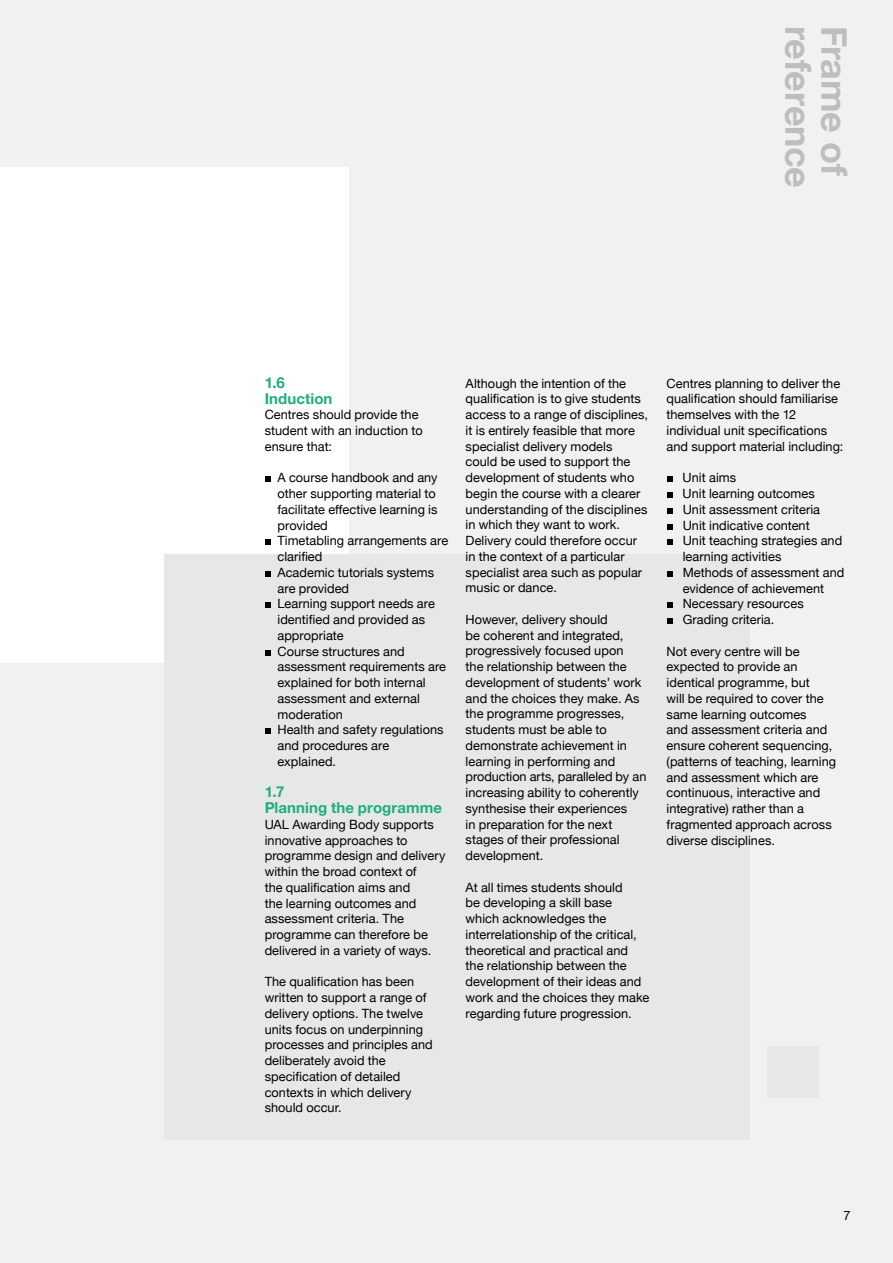
<style>
.page{position:relative;width:893px;height:1263px;background:#f1f1f2}
.page>*{position:absolute;margin:0;border:0;box-sizing:border-box;transform-origin:0 0}
.t1{font:700 36px "Helvetica Neue";letter-spacing:-.01em;color:#bcbec0}
.t2{font:700 15px/15.8px "Helvetica Neue";letter-spacing:.005em;color:#1fae7e}
.t3{font:12.75px/15.8px "Helvetica Neue";letter-spacing:.005em;color:#000}
</style>
<div class="page">
<div style="left:0;top:167px;width:349px;height:496px;background:#fff"></div>
<div style="left:164px;top:554px;width:586px;height:586px;background:#e6e7e8"></div>
<div style="left:767px;top:1046px;width:52px;height:52px;background:#e6e7e8"></div>
<svg style="left:265px;top:476px;width:6px;height:6px"></svg>
<svg style="left:265px;top:539px;width:6px;height:6px"></svg>
<svg style="left:265px;top:571px;width:6px;height:6px"></svg>
<svg style="left:265px;top:602px;width:6px;height:6px"></svg>
<svg style="left:265px;top:650px;width:6px;height:5px"></svg>
<svg style="left:265px;top:728px;width:6px;height:6px"></svg>
<svg style="left:667px;top:476px;width:5px;height:6px"></svg>
<svg style="left:667px;top:492px;width:5px;height:6px"></svg>
<svg style="left:667px;top:508px;width:5px;height:6px"></svg>
<svg style="left:667px;top:524px;width:5px;height:5px"></svg>
<svg style="left:667px;top:539px;width:5px;height:6px"></svg>
<svg style="left:667px;top:571px;width:5px;height:6px"></svg>
<svg style="left:667px;top:602px;width:5px;height:6px"></svg>
<svg style="left:667px;top:618px;width:5px;height:6px"></svg>
<h1 class="t1" style="left:827px;top:25px;width:164px;rotate:90deg">reference</h1>
<h1 class="t1" style="left:863px;top:25px;width:152px;rotate:90deg">Frame of</h1>
<p class="t2" style="left:265px;top:375px;width:69px">1.6<br>Induction</p>
<p class="t3" style="left:265px;top:408px;width:159px">Centres should provide the student with an induction to ensure that:</p>
<p class="t3" style="left:277px;top:471px;width:172px">A course handbook and any other supporting material to facilitate effective learning is provided<br>Timetabling arrangements are clarified<br>Academic tutorials systems are provided<br>Learning support needs are identified and provided as appropriate<br>Course structures and assessment requirements are explained for both internal assessment and external moderation<br>Health and safety regulations and procedures are explained.</p>
<p class="t2" style="left:265px;top:784px;width:179px">1.7<br>Planning the programme</p>
<p class="t3" style="left:265px;top:817px;width:182px">UAL Awarding Body supports innovative approaches to programme design and delivery within the broad context of<br>the qualification aims and<br>the learning outcomes and assessment criteria. The programme can therefore be delivered in a variety of ways.</p>
<p class="t3" style="left:265px;top:975px;width:170px">The qualification has been written to support a range of delivery options. The twelve units focus on underpinning processes and principles and deliberately avoid the specification of detailed contexts in which delivery should occur.</p>
<p class="t3" style="left:466px;top:376px;width:184px">Although the intention of the qualification is to give students access to a range of disciplines, it is entirely feasible that more specialist delivery models<br>could be used to support the development of students who begin the course with a clearer understanding of the disciplines in which they want to work.<br>Delivery could therefore occur in the context of a particular specialist area such as popular music or dance.</p>
<p class="t3" style="left:466px;top:612px;width:182px">However, delivery should<br>be coherent and integrated, progressively focused upon<br>the relationship between the development of students’ work and the choices they make. As the programme progresses, students must be able to demonstrate achievement in learning in performing and production arts, paralleled by an increasing ability to coherently synthesise their experiences<br>in preparation for the next stages of their professional development.</p>
<p class="t3" style="left:466px;top:880px;width:185px">At all times students should<br>be developing a skill base<br>which acknowledges the interrelationship of the critical, theoretical and practical and the relationship between the development of their ideas and work and the choices they make regarding future progression.</p>
<p class="t3" style="left:666px;top:376px;width:178px">Centres planning to deliver the qualification should familiarise themselves with the 12 individual unit specifications and support material including:</p>
<p class="t3" style="left:683px;top:471px;width:163px">Unit aims<br>Unit learning outcomes<br>Unit assessment criteria<br>Unit indicative content<br>Unit teaching strategies and learning activities<br>Methods of assessment and evidence of achievement<br>Necessary resources<br>Grading criteria.</p>
<p class="t3" style="left:667px;top:644px;width:171px">Not every centre will be expected to provide an identical programme, but<br>will be required to cover the same learning outcomes<br>and assessment criteria and ensure coherent sequencing, (patterns of teaching, learning and assessment which are continuous, interactive and integrative) rather than a fragmented approach across diverse disciplines.</p>
<p class="t3" style="left:843px;top:1209px;width:9px">7</p>
</div>
